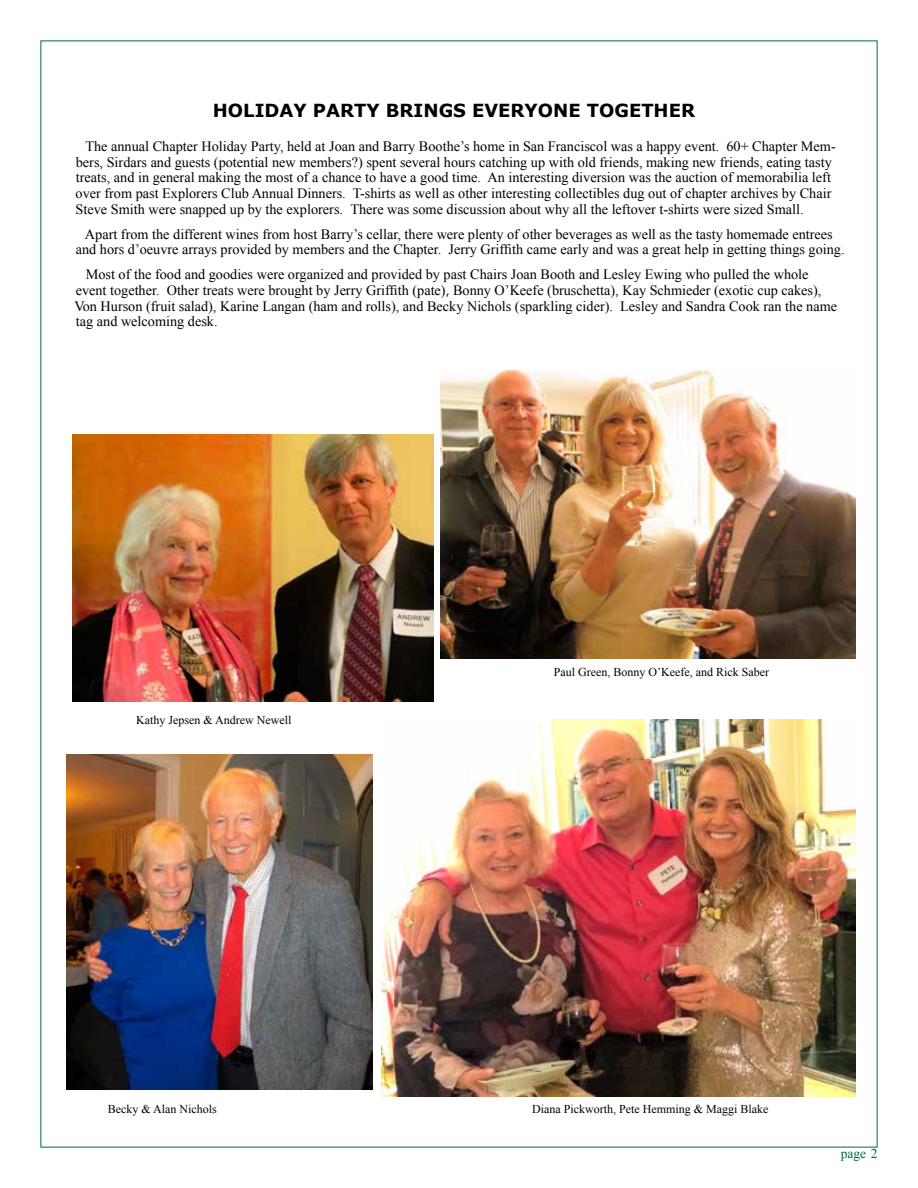
<style>
.page{position:relative;width:918px;height:1188px;background:#fff}
.page>*{position:absolute;margin:0;border:0;box-sizing:border-box;transform-origin:0 0}
.t1{font:700 18px "Verdana";color:#000}
.t2{font:14.25px/15.8px "Times New Roman";color:#000}
.t3{font:13.5px "Times New Roman";color:#006c3e}
.t4{font:12px "Times New Roman";color:#000}
.s1{font-family:"Verdana";font-size:10.5px}
</style>
<div class="page">
<img style="left:382px;top:719px;width:473px;height:377px">
<img style="left:72px;top:435px;width:361px;height:267px">
<img style="left:441px;top:370px;width:414px;height:289px">
<img style="left:66px;top:755px;width:307px;height:334px">
<p class="t1" style="left:213px;top:99px;width:484px">HOLIDAY PARTY BRINGS EVERYONE TOGETHER</p>
<p class="t2" style="left:76px;top:138px;width:762px;text-indent:10px">The annual Chapter Holiday Party, held at Joan and Barry Boothe’s home in San Franciscol was a happy event. 60+ Chapter Mem&shy;bers, Sirdars and guests (potential new members?) spent several hours catching up with old friends, making new friends, eating tasty treats, and in general making the most of a chance to have a good time. An interesting diversion was the auction of memorabilia left over from past Explorers Club Annual Dinners. T-shirts as well as other interesting collectibles dug out of chapter archives by Chair Steve Smith were snapped up by the explorers. There was some discussion about why all the leftover t-shirts were sized Small.</p>
<p class="t2" style="left:76px;top:226px;width:770px;text-align:center">Apart from the different wines from host Barry’s cellar, there were plenty of other beverages as well as the tasty homemade entrees and hors d’oeuvre arrays provided by members and the Chapter. Jerry Griffith came early and was a great help in getting things going.</p>
<p class="t2" style="left:74px;top:266px;width:764px;text-indent:11px">Most of the food and goodies were organized and provided by past Chairs Joan Booth and Lesley Ewing who pulled the whole event together. Other treats were brought by Jerry Griffith (pate)<span class="s1">,</span> Bonny O’Keefe (bruschetta), Kay Schmieder (exotic cup cakes), Von Hurson (fruit salad), Karine Langan (ham and rolls), and Becky Nichols (sparkling cider). Lesley and Sandra Cook ran the name tag and welcoming desk.</p>
<p class="t4" style="left:136px;top:712px;width:157px">Kathy Jepsen &amp; Andrew Newell</p>
<p class="t4" style="left:554px;top:664px;width:217px">Paul Green, Bonny O’Keefe, and Rick Saber</p>
<p class="t4" style="left:108px;top:1101px;width:110px">Becky &amp; Alan Nichols</p>
<p class="t4" style="left:532px;top:1101px;width:238px">Diana Pickworth, Pete Hemming &amp; Maggi Blake</p>
<p class="t3" style="left:841px;top:1144px;width:38px">page 2</p>
</div>
